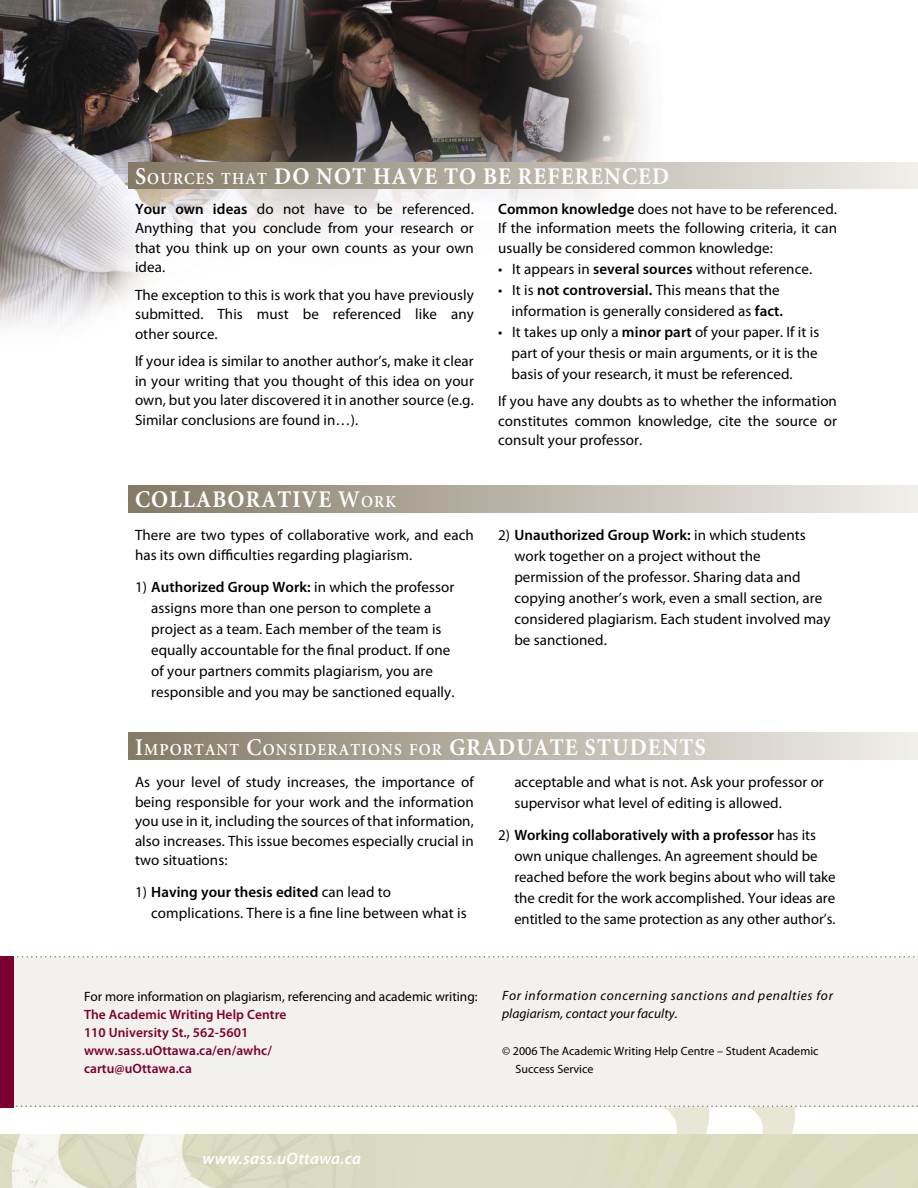
<style>
.page{position:relative;width:918px;height:1188px;background:#fff}
.page>*{position:absolute;margin:0;border:0;box-sizing:border-box;transform-origin:0 0}
.Header-BarsL{font:700 24px "Minion";letter-spacing:.05em;color:#fff;scale:.95 1}
.Header-BarsL-2{font:600 16.8px "Minion";letter-spacing:.07em;color:#fff;scale:.95 1}
.t1{font:italic 600 16.5px "Myriad Pro";letter-spacing:.02em;color:#fff}
.TextTITE{font:15px/19.5px "Myriad Pro";letter-spacing:.005em;color:#000;text-align:justify}
.NumberedList{font:15px/21px "Myriad Pro";letter-spacing:.005em;color:#000}
.BulletsTite{font:15px/21px "Myriad Pro";letter-spacing:.005em;color:#000;text-align:right}
.TextTITE-2{font:600 13.5px "Myriad Pro";letter-spacing:.005em;color:#7c002f}
.TextTITE-3{font:italic 13.5px/18px "Myriad Pro";letter-spacing:.05em;color:#000}
.TextTITE-4{font:13.5px "Myriad Pro";color:#000}
.TextTITE-5{font:12px/18px "Myriad Pro";letter-spacing:.005em;color:#000}
.s1{font-weight:600}
.s2{font-weight:600;font-size:16.8px}
.s3{font-size:24px}
.s4{font-weight:700;font-size:24px}
</style>
<div class="page">
<img style="left:661px;top:1107px;width:134px;height:27px">
<img style="left:0;top:0;width:769px;height:513px">
<img style="left:0;top:1134px;width:918px;height:54px">
<div style="left:128px;top:162px;width:790px;height:27px;background:linear-gradient(to right,#847a66,#f1efea)"></div>
<div style="left:128px;top:485px;width:790px;height:27px;background:linear-gradient(to right,#847a66,#f1efea)"></div>
<div style="left:128px;top:732px;width:790px;height:27px;background:linear-gradient(to right,#847a66,#f1efea)"></div>
<div style="left:0;top:957px;width:918px;height:149px;background:#f3f1ed"></div>
<svg style="left:17px;top:956px;width:901px;height:2px"></svg>
<svg style="left:14px;top:1106px;width:904px;height:1px"></svg>
<div style="left:0;top:956px;width:14px;height:151px;background:#7c002f"></div>
<p class="Header-BarsL" style="left:135px;top:164px;width:564px"><span class="s1">S</span><span class="s2">OURCES THAT</span> DO NOT HAVE TO BE REFERENCED</p>
<p class="TextTITE" style="left:135px;top:199px;width:340px"><span class="s1">Your own ideas</span> do not have to be referenced.<br>Anything that you conclude from your research or that you think up on your own counts as your own idea.</p>
<p class="TextTITE" style="left:135px;top:285px;width:340px">The exception to this is work that you have previously submitted. This must be referenced like any other source.</p>
<p class="TextTITE" style="left:135px;top:352px;width:340px">If your idea is similar to another author’s, make it clear in your writing that you thought of this idea on your own, but you later discovered it in another source (e.g.<br>Similar conclusions are found in…).</p>
<p class="TextTITE" style="left:498px;top:199px;width:340px"><span class="s1">Common knowledge</span> does not have to be referenced.<br>If the information meets the following criteria, it can usually be considered common knowledge:</p>
<p class="BulletsTite" style="left:498px;top:259px;width:316px">• It appears in <span class="s1">several sources</span> without reference.</p>
<p class="BulletsTite" style="left:498px;top:280px;width:286px">• It is <span class="s1">not controversial.</span> This means that the information is generally considered as <span class="s1">fact.</span></p>
<p class="BulletsTite" style="left:512px;top:322px;width:309px;text-align:justify;text-indent:-14px">• It takes up only a <span class="s1">minor part</span> of your paper. If it is part of your thesis or main arguments, or it is the basis of your research, it must be referenced.</p>
<p class="TextTITE" style="left:498px;top:392px;width:340px">If you have any doubts as to whether the information constitutes common knowledge, cite the source or consult your professor.</p>
<p class="Header-BarsL" style="left:135px;top:488px;width:276px">COLLABORATIVE <span class="s1">W</span><span class="s2">ORK</span></p>
<p class="TextTITE" style="left:135px;top:526px;width:340px">There are two types of collaborative work, and each has its own difficulties regarding plagiarism.</p>
<p class="NumberedList" style="left:151px;top:576px;width:305px;text-indent:-16px">1) <span class="s1">Authorized Group Work:</span> in which the professor assigns more than one person to complete a project as a team. Each member of the team is equally accountable for the final product. If one of your partners commits plagiarism, you are responsible and you may be sanctioned equally.</p>
<p class="NumberedList" style="left:514px;top:525px;width:318px;text-indent:-16px">2) <span class="s1">Unauthorized Group Work:</span> in which students work together on a project without the permission of the professor. Sharing data and copying another’s work, even a small section, are considered plagiarism. Each student involved may be sanctioned.</p>
<p class="Header-BarsL-2" style="left:135px;top:741px;width:603px"><span class="s3">I</span>MPORTANT <span class="s3">C</span>ONSIDERATIONS FOR <span class="s4">GRADUATE STUDENTS</span></p>
<p class="TextTITE" style="left:135px;top:773px;width:340px">As your level of study increases, the importance of being responsible for your work and the information you use in it, including the sources of that information, also increases. This issue becomes especially crucial in two situations:</p>
<p class="NumberedList" style="left:151px;top:882px;width:317px;text-indent:-16px">1) <span class="s1">Having your thesis edited</span> can lead to complications. There is a fine line between what is</p>
<p class="NumberedList" style="left:514px;top:772px;width:311px">acceptable and what is not. Ask your professor or supervisor what level of editing is allowed.</p>
<p class="NumberedList" style="left:514px;top:825px;width:323px;text-indent:-16px">2) <span class="s1">Working collaboratively with a professor</span> has its own unique challenges. An agreement should be reached before the work begins about who will take the credit for the work accomplished. Your ideas are entitled to the same protection as any other author’s.</p>
<p class="TextTITE-4" style="left:84px;top:989px;width:395px">For more information on plagiarism, referencing and academic writing:</p>
<p class="TextTITE-2" style="left:84px;top:1007px;width:204px">The Academic Writing Help Centre</p>
<p class="TextTITE-2" style="left:84px;top:1025px;width:166px">110 University St., 562-5601</p>
<p class="TextTITE-2" style="left:84px;top:1043px;width:189px">www.sass.uOttawa.ca/en/awhc/</p>
<p class="TextTITE-2" style="left:84px;top:1061px;width:109px">cartu@uOttawa.ca</p>
<p class="TextTITE-3" style="left:502px;top:987px;width:332px">For information concerning sanctions and penalties for plagiarism, contact your faculty.</p>
<p class="TextTITE-5" style="left:516px;top:1042px;width:305px;text-indent:-14px">© 2006 The Academic Writing Help Centre – Student Academic<br>Success Service</p>
<p class="t1" style="left:202px;top:1149px;width:160px">www.sass.uOttawa.ca</p>
</div>
